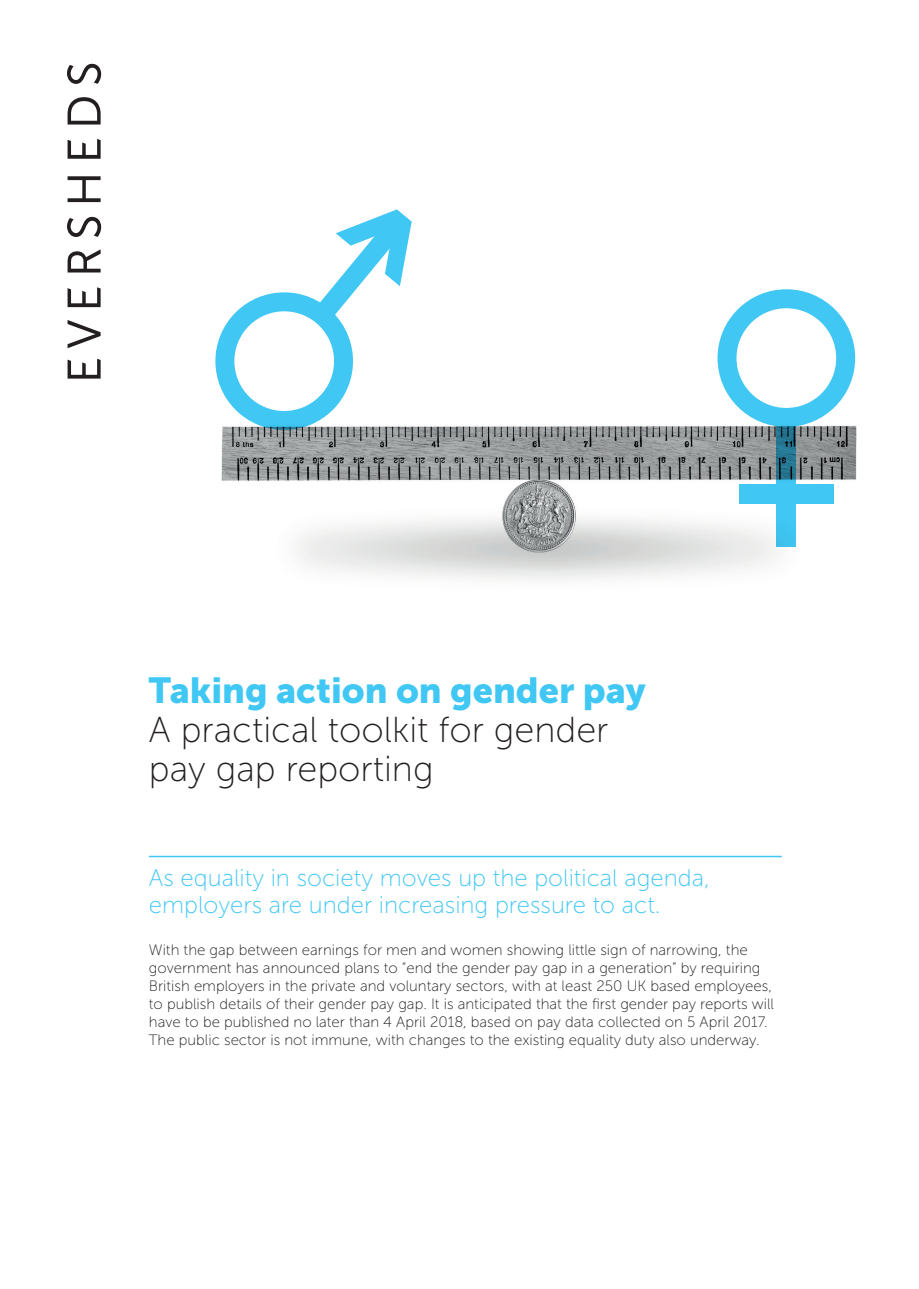
<style>
.page{position:relative;width:919px;height:1289px;background:#fff}
.page>*{position:absolute;margin:0;border:0;box-sizing:border-box;transform-origin:0 0}
.t1{font:36px/39px "Museo Sans 100";color:#231f20}
.t2{font:36px "Museo Sans 900";color:#40c7f4}
.t3{font:24px/27px "Museo Sans 100";color:#40c7f4}
.t4{font:15px/18px "Museo Sans 100";color:#231f20}
</style>
<div class="page">
<svg style="left:68px;top:359px;width:33px;height:19px"></svg>
<svg style="left:68px;top:320px;width:33px;height:28px"></svg>
<svg style="left:68px;top:249px;width:33px;height:23px"></svg>
<svg style="left:68px;top:287px;width:33px;height:20px"></svg>
<svg style="left:68px;top:139px;width:33px;height:20px"></svg>
<svg style="left:68px;top:176px;width:33px;height:26px"></svg>
<svg style="left:68px;top:97px;width:33px;height:27px"></svg>
<svg style="left:67px;top:217px;width:34px;height:20px"></svg>
<svg style="left:67px;top:64px;width:34px;height:20px"></svg>
<hr style="left:149px;top:855px;width:632px;height:2px;background:#40c7f4">
<svg style="left:336px;top:209px;width:75px;height:71px"></svg>
<img style="left:215px;top:280px;width:642px;height:300px">
<h1 class="t2" style="left:149px;top:670px;width:498px">Taking action on gender pay</h1>
<h1 class="t1" style="left:149px;top:711px;width:461px">A practical toolkit for gender pay gap reporting</h1>
<h2 class="t3" style="left:149px;top:864px;width:562px">As equality in society moves up the political agenda, employers are under increasing pressure to act.</h2>
<p class="t4" style="left:149px;top:940px;width:626px">With the gap between earnings for men and women showing little sign of narrowing, the government has announced plans to “end the gender pay gap in a generation” by requiring British employers in the private and voluntary sectors, with at least 250 UK based employees, to publish details of their gender pay gap. It is anticipated that the first gender pay reports will have to be published no later than 4 April 2018, based on pay data collected on 5 April 2017.<br>The public sector is not immune, with changes to the existing equality duty also underway.</p>
</div>
